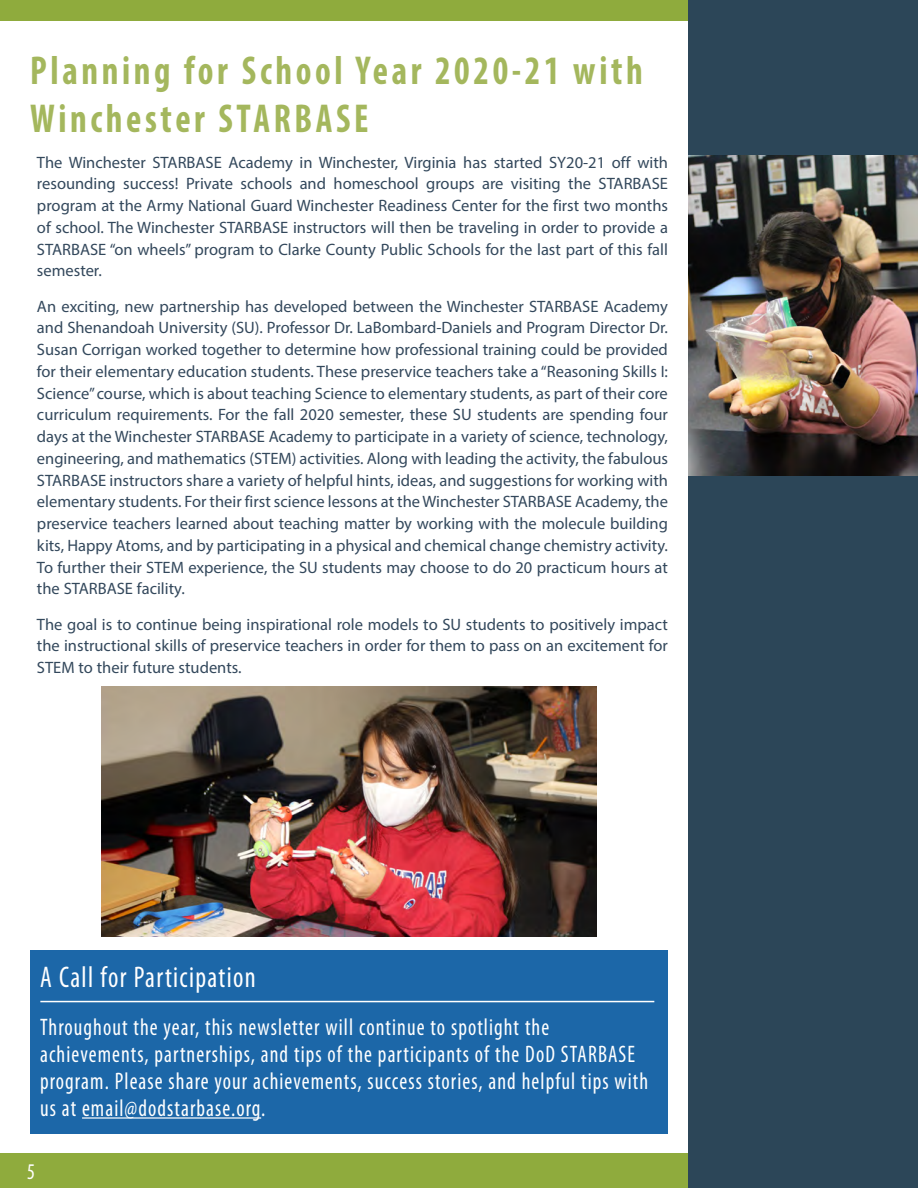
<style>
.page{position:relative;width:918px;height:1188px;background:#fff}
.page>*{position:absolute;margin:0;border:0;box-sizing:border-box;transform-origin:0 0}
.Article_Title_Subhea{font:700 condensed 40.5px/48px "Myriad Pro";letter-spacing:.1em;color:#a4b75d;scale:.9 1}
.Front_Page_Quote{font:condensed 30px "Myriad Pro";letter-spacing:.05em;color:#fff;scale:.9 1}
.Front_Page_Quote-2{font:condensed 24px/27px "Myriad Pro";letter-spacing:.05em;color:#fff;scale:.9 1}
.t1{font:condensed 22.5px "Myriad Pro";color:#fff;scale:.9 1}
.Body_Paragraphs{font:16.5px/21.8px "Myriad Pro";color:#33485c;text-align:justify}
</style>
<div class="page">
<div style="left:0;top:0;width:864px;height:20px;background:#8fab3d"></div>
<div style="left:0;top:1153px;width:688px;height:35px;background:#8fab3d"></div>
<div style="left:688px;top:0;width:230px;height:1188px;background:#2c4658"></div>
<img style="left:688px;top:156px;width:230px;height:320px">
<img style="left:101px;top:687px;width:496px;height:250px">
<div style="left:30px;top:950px;width:638px;height:184px;background:#1c67a8"></div>
<hr style="left:82px;top:1117px;width:179px;height:2px;background:#fff">
<hr style="left:40px;top:1001px;width:614px;height:1px;background:#fff">
<p class="Article_Title_Subhea" style="left:30px;top:46px;width:682px">Planning for School Year 2020-21 with<br>Winchester STARBASE</p>
<p class="Body_Paragraphs" style="left:37px;top:151px;width:633px">The Winchester STARBASE Academy in Winchester, Virginia has started SY20-21 off with resounding success! Private schools and homeschool groups are visiting the STARBASE program at the Army National Guard Winchester Readiness Center for the first two months of school. The Winchester STARBASE instructors will then be traveling in order to provide a STARBASE “on wheels” program to Clarke County Public Schools for the last part of this fall semester.</p>
<p class="Body_Paragraphs" style="left:37px;top:295px;width:633px">An exciting, new partnership has developed between the Winchester STARBASE Academy and Shenandoah University (SU). Professor Dr. LaBombard-Daniels and Program Director Dr.<br>Susan Corrigan worked together to determine how professional training could be provided for their elementary education students. These preservice teachers take a “Reasoning Skills I:<br>Science” course, which is about teaching Science to elementary students, as part of their core curriculum requirements. For the fall 2020 semester, these SU students are spending four days at the Winchester STARBASE Academy to participate in a variety of science, technology, engineering, and mathematics (STEM) activities. Along with leading the activity, the fabulous STARBASE instructors share a variety of helpful hints, ideas, and suggestions for working with elementary students. For their first science lessons at the Winchester STARBASE Academy, the preservice teachers learned about teaching matter by working with the molecule building kits, Happy Atoms, and by participating in a physical and chemical change chemistry activity.<br>To further their STEM experience, the SU students may choose to do 20 practicum hours at the STARBASE facility.</p>
<p class="Body_Paragraphs" style="left:37px;top:613px;width:633px">The goal is to continue being inspirational role models to SU students to positively impact the instructional skills of preservice teachers in order for them to pass on an excitement for STEM to their future students.</p>
<p class="Front_Page_Quote" style="left:40px;top:959px;width:241px">A Call for Participation</p>
<p class="Front_Page_Quote-2" style="left:40px;top:1013px;width:677px">Throughout the year, this newsletter will continue to spotlight the achievements, partnerships, and tips of the participants of the DoD STARBASE program. Please share your achievements, success stories, and helpful tips with us at email@dodstarbase.org.</p>
<h3 class="t1" style="left:27px;top:1158px;width:10px">5</h3>
</div>
